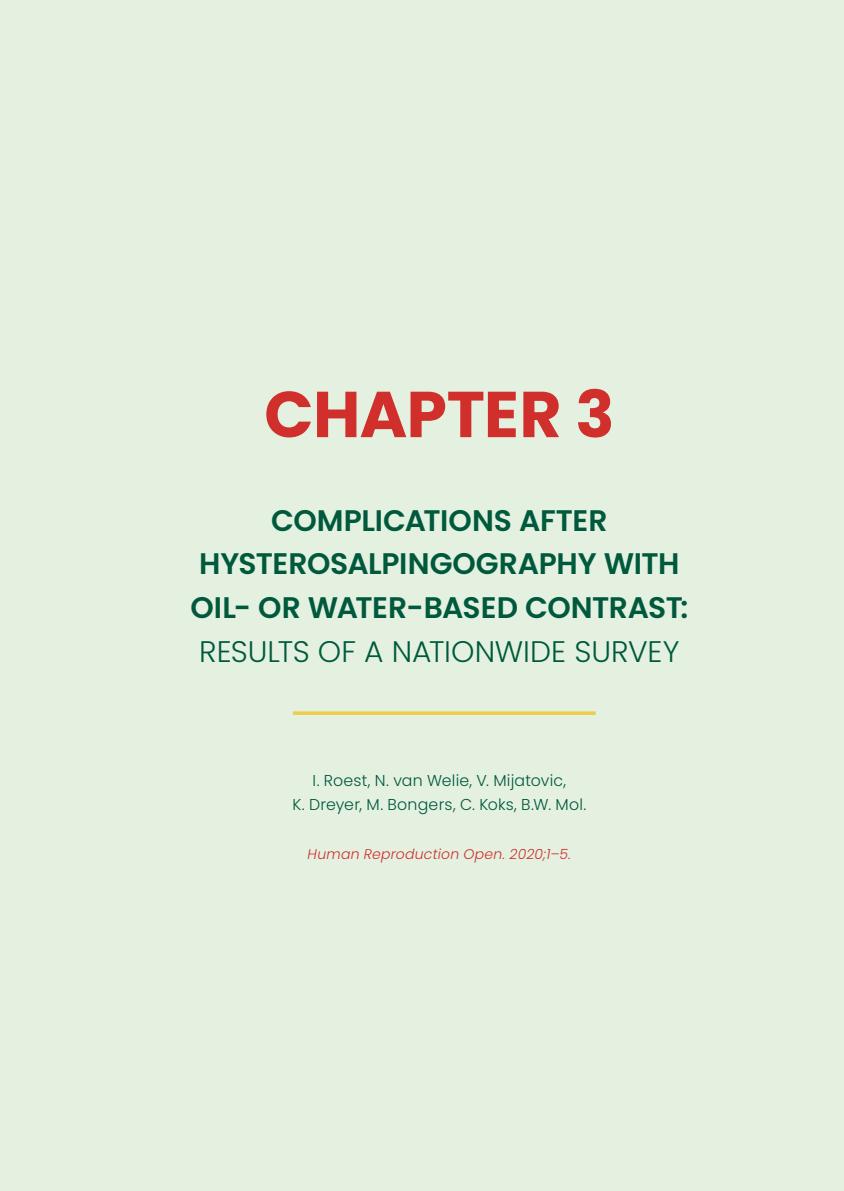
<style>
.page{position:relative;width:844px;height:1191px;background:#fff}
.page>*{position:absolute;margin:0;border:0;box-sizing:border-box;transform-origin:0 0}
.t1{font:700 64.75px "Poppins";letter-spacing:-.01em;color:#d12f2b}
.t2{font:600 29.75px/43.8px "Poppins";letter-spacing:-.01em;color:#00593c;text-align:center}
.t3{font:300 29.75px "Poppins";letter-spacing:-.005em;color:#00593c}
.t4{font:300 15.75px/24.5px "Poppins";letter-spacing:.015em;color:#00593c;text-align:center}
.t5{font:italic 300 14px "Poppins";letter-spacing:.015em;color:#d12f2b}
</style>
<div class="page">
<div style="left:0;top:0;width:843px;height:1191px;background:#e4f1e1"></div>
<svg style="left:293px;top:711px;width:302px;height:4px"></svg>
<h1 class="t1" style="left:264px;top:377px;width:352px">CHAPTER 3</h1>
<p class="t2" style="left:190px;top:498px;width:499px">COMPLICATIONS AFTER<br>HYSTEROSALPINGOGRAPHY WITH<br>OIL- OR WATER-BASED CONTRAST:</p>
<p class="t3" style="left:199px;top:634px;width:481px">RESULTS OF A NATIONWIDE SURVEY</p>
<p class="t4" style="left:292px;top:768px;width:295px">I. Roest, N. van Welie, V. Mijatovic,<br>K. Dreyer, M. Bongers, C. Koks, B.W. Mol.</p>
<p class="t5" style="left:307px;top:846px;width:265px">Human Reproduction Open. 2020;1–5.</p>
</div>
